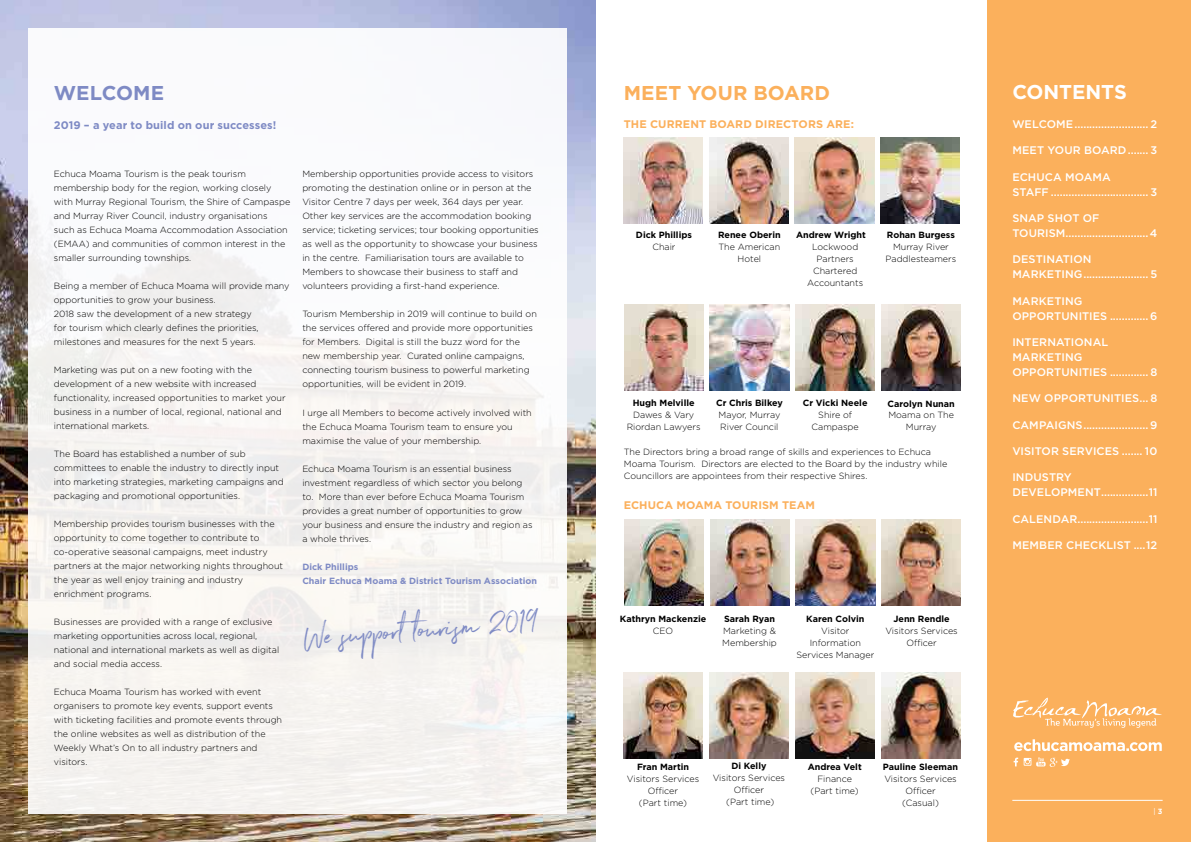
<style>
.page{position:relative;width:1191px;height:842px;background:#fff}
.page>*{position:absolute;margin:0;border:0;box-sizing:border-box;transform-origin:0 0}
.t1{font:33.3px "Northwell";color:#7e8ac4}
.t2{font:700 20px "Gotham";letter-spacing:.005em;color:#fbb05c}
.t3{font:700 20px "Gotham";letter-spacing:-.01em;color:#fff}
.t4{font:700 20px "Gotham";color:#7e8ac4}
.t5{font:500 11px/15px "Gotham";letter-spacing:.01em;color:#fff}
.t6{font:700 11px "Gotham";letter-spacing:.005em;color:#fbb05c}
.t7{font:700 11px "Gotham";letter-spacing:.005em;color:#7e8ac4}
.t8{font:300 9px/14px "Gotham";color:#000}
.t9{font:700 9px "Gotham";color:#000}
.t10{font:700 9px/14px "Gotham";color:#7e8ac4}
.t11{font:7.5px "Gotham";color:#fff}
.s1{font-weight:700}
</style>
<div class="page">
<img style="left:624px;top:304px;width:79px;height:86px">
<img style="left:710px;top:304px;width:79px;height:86px">
<img style="left:795px;top:304px;width:80px;height:86px">
<img style="left:881px;top:304px;width:79px;height:86px">
<img style="left:0;top:0;width:595px;height:842px">
<div style="left:29px;top:28px;width:538px;height:786px;background:#f8f7f4"></div>
<img style="left:623px;top:137px;width:79px;height:86px">
<img style="left:709px;top:137px;width:79px;height:86px">
<img style="left:795px;top:137px;width:79px;height:86px">
<img style="left:880px;top:137px;width:80px;height:86px">
<div style="left:987px;top:0;width:204px;height:842px;background:#fbb05c"></div>
<img style="left:624px;top:519px;width:79px;height:86px">
<img style="left:710px;top:519px;width:79px;height:86px">
<img style="left:796px;top:519px;width:79px;height:86px">
<img style="left:881px;top:519px;width:79px;height:86px">
<img style="left:623px;top:672px;width:80px;height:86px">
<img style="left:709px;top:672px;width:79px;height:86px">
<img style="left:795px;top:672px;width:79px;height:86px">
<img style="left:881px;top:672px;width:79px;height:86px">
<hr style="left:1012px;top:800px;width:150px;height:1px;background:#fff">
<svg style="left:1013px;top:698px;width:148px;height:30px"></svg>
<svg style="left:1013px;top:757px;width:57px;height:10px"></svg>
<svg style="left:1014px;top:739px;width:147px;height:12px"></svg>
<h2 class="t4" style="left:54px;top:79px;width:112px">WELCOME</h2>
<p class="t7" style="left:54px;top:117px;width:224px">2019 – a year to build on our successes!</p>
<p class="t8" style="left:54px;top:167px;width:238px">Echuca Moama Tourism is the peak tourism membership body for the region, working closely with Murray Regional Tourism, the Shire of Campaspe and Murray River Council, industry organisations such as Echuca Moama Accommodation Association (EMAA) and communities of common interest in the smaller surrounding townships.</p>
<p class="t8" style="left:54px;top:279px;width:237px">Being a member of Echuca Moama will provide many opportunities to grow your business.<br>2018 saw the development of a new strategy<br>for tourism which clearly defines the priorities, milestones and measures for the next 5 years.</p>
<p class="t8" style="left:54px;top:363px;width:233px">Marketing was put on a new footing with the development of a new website with increased functionality, increased opportunities to market your business in a number of local, regional, national and international markets.</p>
<p class="t8" style="left:54px;top:447px;width:231px">The Board has established a number of sub committees to enable the industry to directly input into marketing strategies, marketing campaigns and packaging and promotional opportunities.</p>
<p class="t8" style="left:54px;top:517px;width:231px">Membership provides tourism businesses with the opportunity to come together to contribute to co-operative seasonal campaigns, meet industry partners at the major networking nights throughout the year as well enjoy training and industry enrichment programs.</p>
<p class="t8" style="left:54px;top:615px;width:227px">Businesses are provided with a range of exclusive marketing opportunities across local, regional, national and international markets as well as digital and social media access.</p>
<p class="t8" style="left:54px;top:685px;width:230px">Echuca Moama Tourism has worked with event organisers to promote key events, support events with ticketing facilities and promote events through the online websites as well as distribution of the Weekly What’s On to all industry partners and visitors.</p>
<p class="t8" style="left:302px;top:167px;width:238px">Membership opportunities provide access to visitors promoting the destination online or in person at the Visitor Centre 7 days per week, 364 days per year.<br>Other key services are the accommodation booking service; ticketing services; tour booking opportunities as well as the opportunity to showcase your business in the centre. Familiarisation tours are available to Members to showcase their business to staff and volunteers providing a first-hand experience.</p>
<p class="t8" style="left:302px;top:307px;width:236px">Tourism Membership in 2019 will continue to build on the services offered and provide more opportunities for Members. Digital is still the buzz word for the new membership year. Curated online campaigns, connecting tourism business to powerful marketing opportunities, will be evident in 2019.</p>
<p class="t8" style="left:302px;top:405px;width:231px">I urge all Members to become actively involved with the Echuca Moama Tourism team to ensure you maximise the value of your membership.</p>
<p class="t8" style="left:302px;top:461px;width:232px">Echuca Moama Tourism is an essential business investment regardless of which sector you belong to. More than ever before Echuca Moama Tourism provides a great number of opportunities to grow your business and ensure the industry and region as a whole thrives.</p>
<p class="t10" style="left:302px;top:559px;width:236px">Dick Phillips<br>Chair Echuca Moama &amp; District Tourism Association</p>
<h1 class="t1" style="left:302px;top:613px;width:236px;rotate:-4deg">We support tourism 2019</h1>
<h2 class="t2" style="left:624px;top:79px;width:208px">MEET YOUR BOARD</h2>
<p class="t6" style="left:624px;top:117px;width:232px">THE CURRENT BOARD DIRECTORS ARE:</p>
<p class="t9" style="left:636px;top:229px;width:58px">Dick Phillips</p>
<p class="t8" style="left:652px;top:239px;width:25px">Chair</p>
<p class="t9" style="left:718px;top:229px;width:64px">Renee Oberin</p>
<p class="t8" style="left:718px;top:240px;width:63px;line-height:12px;text-align:center">The American<br>Hotel</p>
<p class="t9" style="left:796px;top:229px;width:71px">Andrew Wright</p>
<p class="t8" style="left:807px;top:240px;width:58px;line-height:12px;text-align:center">Lockwood<br>Partners<br>Chartered<br>Accountants</p>
<p class="t9" style="left:887px;top:229px;width:69px">Rohan Burgess</p>
<p class="t8" style="left:885px;top:240px;width:72px;line-height:12px;text-align:center">Murray River<br>Paddlesteamers</p>
<p class="t9" style="left:632px;top:397px;width:63px">Hugh Melville</p>
<p class="t8" style="left:627px;top:409px;width:75px;line-height:12px;text-align:center">Dawes &amp; Vary<br>Riordan Lawyers</p>
<p class="t9" style="left:716px;top:397px;width:68px">Cr Chris Bilkey</p>
<p class="t8" style="left:718px;top:409px;width:63px;line-height:12px">Mayor, Murray<br>River Council</p>
<p class="t9" style="left:803px;top:397px;width:66px">Cr Vicki Neele</p>
<p class="t8" style="left:811px;top:409px;width:49px;line-height:12px;text-align:center">Shire of<br>Campaspe</p>
<p class="t9" style="left:887px;top:397px;width:69px">Carolyn Nunan</p>
<p class="t8" style="left:888px;top:409px;width:67px;line-height:12px;text-align:center">Moama on The<br>Murray</p>
<p class="t8" style="left:624px;top:445px;width:325px;line-height:12px">The Directors bring a broad range of skills and experiences to Echuca<br>Moama Tourism. Directors are elected to the Board by the industry while<br>Councillors are appointees from their respective Shires.</p>
<p class="t6" style="left:623px;top:498px;width:193px">ECHUCA MOAMA TOURISM TEAM</p>
<p class="t9" style="left:620px;top:613px;width:88px">Kathryn Mackenzie</p>
<p class="t8" style="left:653px;top:624px;width:22px">CEO</p>
<p class="t9" style="left:724px;top:613px;width:52px">Sarah Ryan</p>
<p class="t8" style="left:722px;top:625px;width:56px;line-height:12px">Marketing &amp;<br>Membership</p>
<p class="t9" style="left:806px;top:613px;width:60px">Karen Colvin</p>
<p class="t8" style="left:796px;top:625px;width:79px;line-height:12px;text-align:center">Visitor<br>Information<br>Services Manager</p>
<p class="t9" style="left:893px;top:613px;width:58px">Jenn Rendle</p>
<p class="t8" style="left:885px;top:625px;width:74px;line-height:12px;text-align:center">Visitors Services<br>Officer</p>
<p class="t9" style="left:637px;top:760px;width:54px">Fran Martin</p>
<p class="t8" style="left:627px;top:772px;width:74px;line-height:12px;text-align:center">Visitors Services<br>Officer<br>(Part time)</p>
<p class="t9" style="left:731px;top:760px;width:37px">Di Kelly</p>
<p class="t8" style="left:712px;top:772px;width:74px;line-height:12px;text-align:center">Visitors Services<br>Officer<br>(Part time)</p>
<p class="t9" style="left:807px;top:760px;width:56px">Andrea Velt</p>
<p class="t8" style="left:810px;top:772px;width:50px;line-height:12px;text-align:center">Finance (Part time)</p>
<p class="t9" style="left:883px;top:760px;width:77px">Pauline Sleeman</p>
<p class="t8" style="left:884px;top:772px;width:74px;line-height:12px;text-align:center">Visitors Services<br>Officer<br>(Casual)</p>
<h2 class="t3" style="left:1012px;top:79px;width:116px">CONTENTS</h2>
<p class="t5" style="left:1012px;top:116px;width:147px">WELCOME......................... 2</p>
<p class="t5" style="left:1012px;top:143px;width:147px">MEET YOUR BOARD....... 3</p>
<p class="t5" style="left:1012px;top:169px;width:147px">ECHUCA MOAMA<br>STAFF ................................. 3</p>
<p class="t5" style="left:1012px;top:210px;width:147px">SNAP SHOT OF<br>TOURISM............................4</p>
<p class="t5" style="left:1012px;top:252px;width:146px">DESTINATION<br>MARKETING...................... 5</p>
<p class="t5" style="left:1012px;top:293px;width:147px">MARKETING<br>OPPORTUNITIES .............6</p>
<p class="t5" style="left:1012px;top:334px;width:147px">INTERNATIONAL<br>MARKETING<br>OPPORTUNITIES ............. 8</p>
<p class="t5" style="left:1012px;top:391px;width:147px">NEW OPPORTUNITIES... 8</p>
<p class="t5" style="left:1012px;top:417px;width:147px">CAMPAIGNS......................9</p>
<p class="t5" style="left:1012px;top:443px;width:146px">VISITOR SERVICES ....... 10</p>
<p class="t5" style="left:1012px;top:470px;width:147px">INDUSTRY<br>DEVELOPMENT................11</p>
<p class="t5" style="left:1012px;top:511px;width:147px">CALENDAR........................11</p>
<p class="t5" style="left:1012px;top:537px;width:146px">MEMBER CHECKLIST ....12</p>
<p class="t11" style="left:1153px;top:806px;width:11px">| <span class="s1">3</span></p>
</div>
